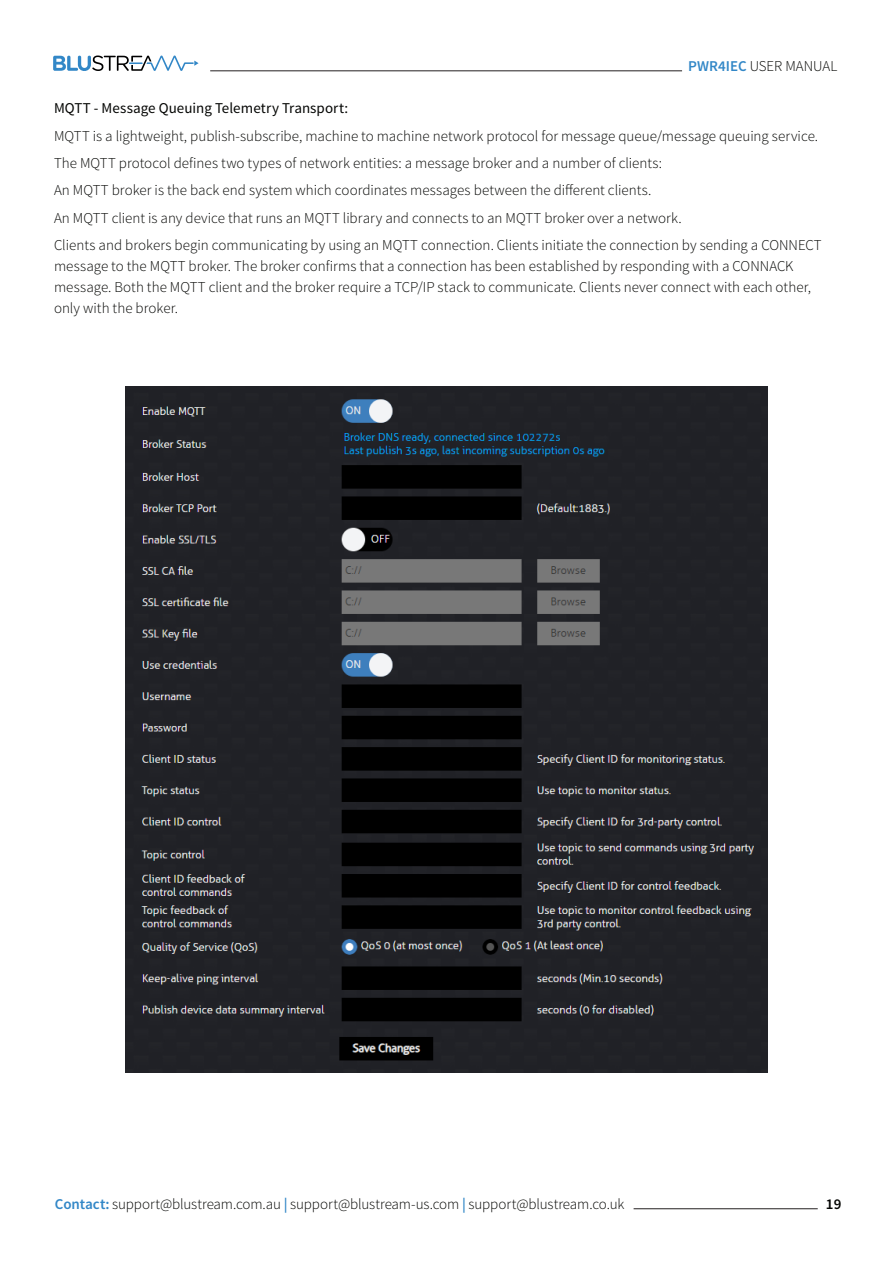
<style>
.page{position:relative;width:893px;height:1263px;background:#fff}
.page>*{position:absolute;margin:0;border:0;box-sizing:border-box;transform-origin:0 0}
.Bodycopy_2{font:300 15px/21px "Source Sans Pro";color:#040503}
.Bodycopy_2-2{font:15px "Source Sans Pro";letter-spacing:.005em;color:#040503}
.t1{font:600 15px "Source Sans Pro";color:#040503}
.s1{font-weight:600;color:#3287c7}
</style>
<div class="page">
<hr style="left:210px;top:71px;width:472px;height:1px;background:#231f20">
<svg style="left:53px;top:55px;width:146px;height:16px"></svg>
<hr style="left:634px;top:1208px;width:184px;height:1px;background:#231f20">
<img style="left:125px;top:387px;width:643px;height:685px">
<p class="Bodycopy_2" style="left:688px;top:56px;width:151px"><span class="s1">PWR4IEC</span> USER MANUAL</p>
<p class="Bodycopy_2-2" style="left:54px;top:99px;width:296px">MQTT - Message Queuing Telemetry Transport:</p>
<p class="Bodycopy_2" style="left:54px;top:125px;width:766px">MQTT is a lightweight, publish-subscribe, machine to machine network protocol for message queue/message queuing service.</p>
<p class="Bodycopy_2" style="left:54px;top:153px;width:609px">The MQTT protocol defines two types of network entities: a message broker and a number of clients:</p>
<p class="Bodycopy_2" style="left:54px;top:180px;width:599px">An MQTT broker is the back end system which coordinates messages between the different clients.</p>
<p class="Bodycopy_2" style="left:54px;top:207px;width:629px">An MQTT client is any device that runs an MQTT library and connects to an MQTT broker over a network.</p>
<p class="Bodycopy_2" style="left:54px;top:235px;width:769px">Clients and brokers begin communicating by using an MQTT connection. Clients initiate the connection by sending a CONNECT message to the MQTT broker. The broker confirms that a connection has been established by responding with a CONNACK message. Both the MQTT client and the broker require a TCP/IP stack to communicate. Clients never connect with each other, only with the broker.</p>
<p class="Bodycopy_2" style="left:55px;top:1193px;width:571px"><span class="s1">Contact:</span> support@blustream.com.au <span class="s1">|</span> support@blustream-us.com <span class="s1">|</span> support@blustream.co.uk</p>
<p class="t1" style="left:826px;top:1194px;width:17px">19</p>
</div>
